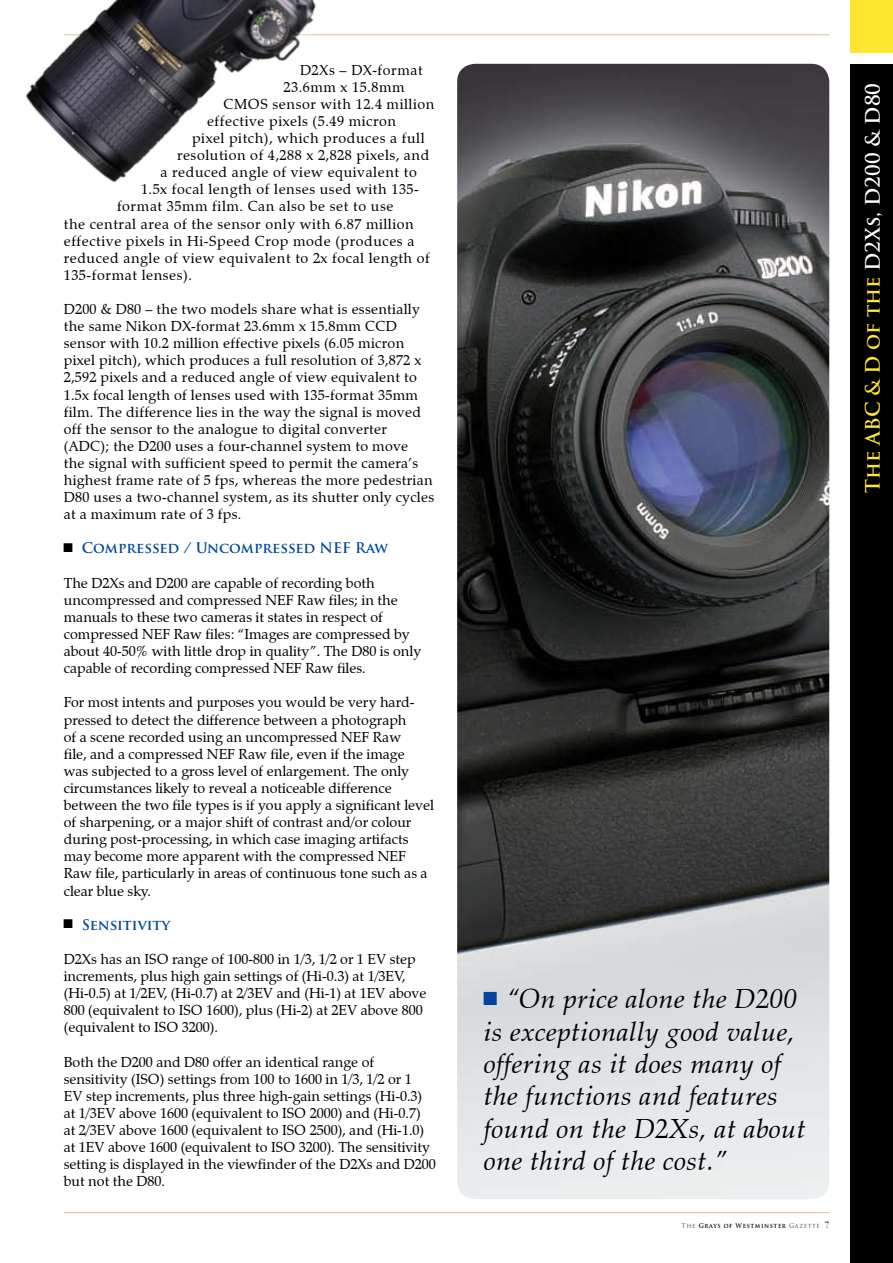
<style>
.page{position:relative;width:893px;height:1263px;background:#fff}
.page>*{position:absolute;margin:0;border:0;box-sizing:border-box;transform-origin:0 0}
.t1{font:italic 27px/32.4px "Zapf Calligraphic 801 BT";letter-spacing:.02em;color:#000}
.t2{font:700 19.5px "Trajan Pro";color:#ffe630}
.t3{font:14.25px/17.1px "Zapf Calligraphic 801 BT";color:#000}
.t4{font:14.25px/17.1px "Zapf Calligraphic 801 BT";letter-spacing:.02em;color:#000}
.t5{font:14.25px "Zapf Calligraphic 801 BT";letter-spacing:.04em;color:#000}
.t6{font:700 14.25px "Trajan Pro";color:#00469b}
.t7{font:700 6.45px "Trajan Pro";letter-spacing:.1em;color:#000;scale:.93 1}
.s1{color:#747378}
.s2{color:#fff}
</style>
<div class="page">
<hr style="left:64px;top:1212px;width:765px;height:1px;background:#dbc58c">
<hr style="left:64px;top:34px;width:765px;height:1px;background:#dbc58c">
<div style="left:850px;top:0;width:43px;height:1263px;background:#000"></div>
<div style="left:850px;top:0;width:43px;height:64px;background:#ffe630"></div>
<div style="left:850px;top:53px;width:43px;height:11px;background:#fff"></div>
<img style="left:457px;top:64px;width:372px;height:1135px;border-radius:18px">
<img style="left:25px;top:0;width:439px;height:341px">
<svg style="left:484px;top:992px;width:13px;height:13px"></svg>
<p class="t5" style="left:300px;top:61px;width:124px">D2Xs – DX-format</p>
<p class="t5" style="left:284px;top:78px;width:123px">23.6mm x 15.8mm</p>
<p class="t5" style="left:224px;top:95px;width:212px">CMOS sensor with 12.4 million</p>
<p class="t5" style="left:207px;top:112px;width:191px">effective pixels (5.49 micron</p>
<p class="t5" style="left:192px;top:129px;width:234px">pixel pitch), which produces a full</p>
<p class="t5" style="left:177px;top:146px;width:254px">resolution of 4,288 x 2,828 pixels, and</p>
<p class="t5" style="left:161px;top:163px;width:258px">a reduced angle of view equivalent to</p>
<p class="t5" style="left:141px;top:181px;width:279px">1.5x focal length of lenses used with 135-</p>
<p class="t5" style="left:117px;top:198px;width:278px">format 35mm film. Can also be set to use</p>
<p class="t5" style="left:64px;top:215px;width:352px">the central area of the sensor only with 6.87 million</p>
<p class="t5" style="left:64px;top:232px;width:352px">effective pixels in Hi-Speed Crop mode (produces a</p>
<p class="t5" style="left:64px;top:249px;width:368px">reduced angle of view equivalent to 2x focal length of</p>
<p class="t5" style="left:64px;top:266px;width:130px">135-format lenses).</p>
<p class="t4" style="left:64px;top:301px;width:372px">D200 &amp; D80 – the two models share what is essentially the same Nikon DX-format 23.6mm x 15.8mm CCD sensor with 10.2 million effective pixels (6.05 micron pixel pitch), which produces a full resolution of 3,872 x 2,592 pixels and a reduced angle of view equivalent to 1.5x focal length of lenses used with 135-format 35mm film. The difference lies in the way the signal is moved off the sensor to the analogue to digital converter (ADC); the D200 uses a four-channel system to move<br>the signal with sufficient speed to permit the camera’s highest frame rate of 5 fps, whereas the more pedestrian D80 uses a two-channel system, as its shutter only cycles at a maximum rate of 3 fps.</p>
<p class="t6" style="left:82px;top:539px;width:308px">Compressed / Uncompressed NEF Raw</p>
<p class="t3" style="left:64px;top:574px;width:359px">The D2Xs and D200 are capable of recording both uncompressed and compressed NEF Raw files; in the manuals to these two cameras it states in respect of compressed NEF Raw files: “Images are compressed by about 40-50% with little drop in quality”. The D80 is only capable of recording compressed NEF Raw files.</p>
<p class="t3" style="left:64px;top:694px;width:372px">For most intents and purposes you would be very hard&shy;pressed to detect the difference between a photograph<br>of a scene recorded using an uncompressed NEF Raw<br>file, and a compressed NEF Raw file, even if the image<br>was subjected to a gross level of enlargement. The only circumstances likely to reveal a noticeable difference between the two file types is if you apply a significant level of sharpening, or a major shift of contrast and/or colour during post-processing, in which case imaging artifacts may become more apparent with the compressed NEF Raw file, particularly in areas of continuous tone such as a clear blue sky.</p>
<p class="t6" style="left:82px;top:916px;width:90px">Sensitivity</p>
<p class="t3" style="left:64px;top:950px;width:364px">D2Xs has an ISO range of 100-800 in 1/3, 1/2 or 1 EV step increments, plus high gain settings of (Hi-0.3) at 1/3EV, (Hi-0.5) at 1/2EV, (Hi-0.7) at 2/3EV and (Hi-1) at 1EV above 800 (equivalent to ISO 1600), plus (Hi-2) at 2EV above 800 (equivalent to ISO 3200).</p>
<p class="t3" style="left:64px;top:1053px;width:374px">Both the D200 and D80 offer an identical range of sensitivity (ISO) settings from 100 to 1600 in 1/3, 1/2 or 1<br>EV step increments, plus three high-gain settings (Hi-0.3) at 1/3EV above 1600 (equivalent to ISO 2000) and (Hi-0.7) at 2/3EV above 1600 (equivalent to ISO 2500), and (Hi-1.0) at 1EV above 1600 (equivalent to ISO 3200). The sensitivity setting is displayed in the viewfinder of the D2Xs and D200 but not the D80.</p>
<h1 class="t1" style="left:484px;top:983px;width:324px;text-indent:24px">“On price alone the D200 is exceptionally good value, offering as it does many of the functions and features found on the D2Xs, at about one third of the cost.”</h1>
<p class="t7" style="left:682px;top:1222px;width:150px"><span class="s1">The</span> Grays of Westminster <span class="s1">Gazette</span></p>
<h2 class="t2" style="left:861px;top:493px;width:411px;rotate:-90deg">The ABC &amp; D of the <span class="s2">D2Xs, D200 &amp; D80</span></h2>
</div>
